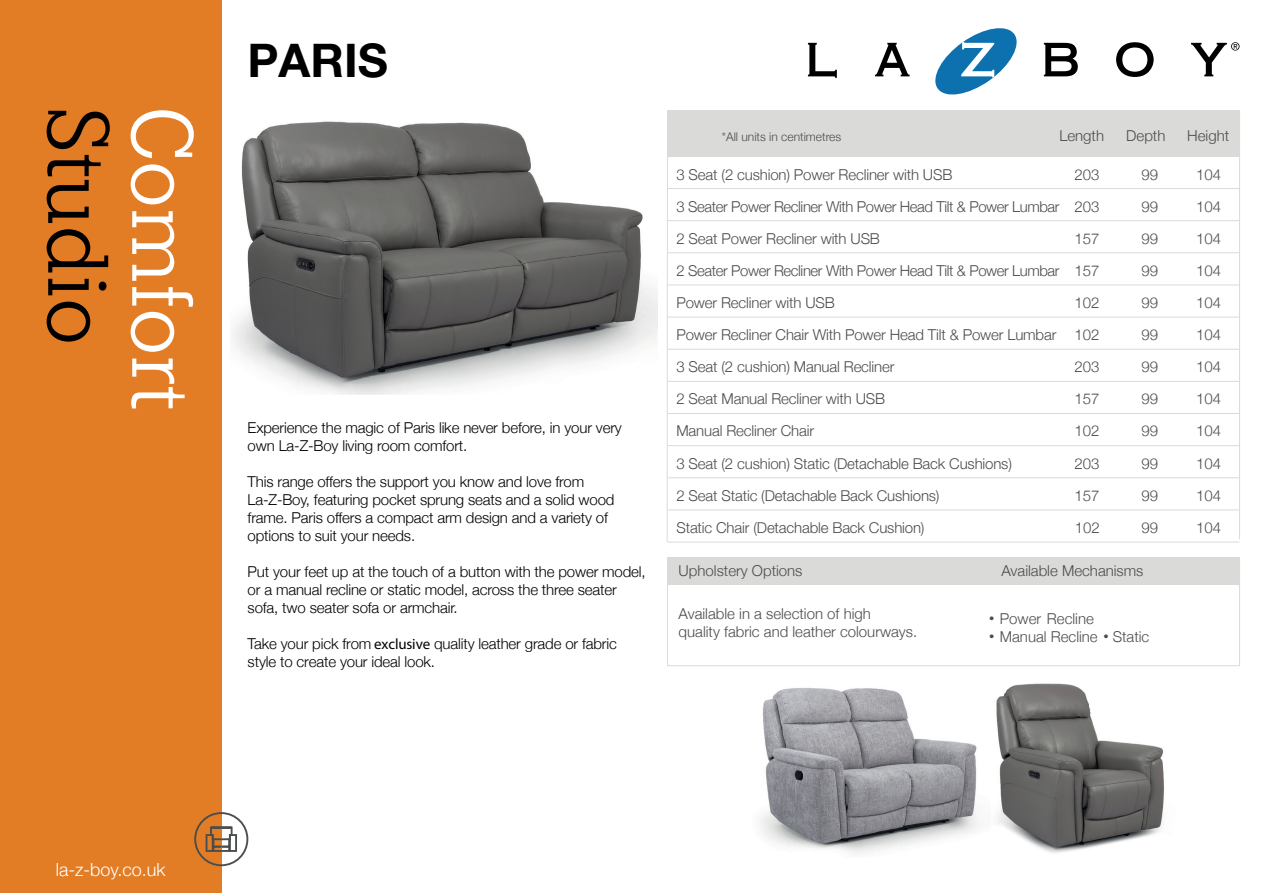
<style>
.page{position:relative;width:1263px;height:893px;background:#fff}
.page>*{position:absolute;margin:0;border:0;box-sizing:border-box;transform-origin:0 0}
.t1{font:96px "Lehigh Personal";color:#fff}
.t2{font:96px "Lehigh Personal";letter-spacing:-.005em;color:#000001}
.t3{font:700 46.5px "Helvetica Neue LT Pro";color:#000001}
.t4{font:300 18px "Helvetica Neue";color:#fff}
.t5{font:300 15px/18px "Helvetica Neue";letter-spacing:-.01em;color:#4a4d4d}
.t6{font:300 15px/18px "Helvetica Neue";letter-spacing:-.01em;color:#000001}
.t7{font:300 15px "Helvetica Neue LT Std";letter-spacing:-.01em;color:#4a4d4d}
.t8{font:300 12px "Helvetica Neue";color:#4a4d4d}
.s1{font-family:"Myriad Pro";font-weight:400}
.s2{font-family:"Helvetica Neue"}
.s3{font-size:10.5px}
</style>
<div class="page">
<div style="left:667px;top:110px;width:572px;height:47px;background:#dadbd9"></div>
<div style="left:0;top:0;width:221px;height:893px;background:#e27d26"></div>
<div style="left:667px;top:558px;width:572px;height:27px;background:#dadbd9"></div>
<div style="left:667px;top:557px;width:573px;height:109px;border:1px solid #dadbd9"></div>
<hr style="left:667px;top:110px;width:1px;height:432px;background:#dadbd9">
<hr style="left:1239px;top:110px;width:1px;height:429px;background:#dadbd9">
<svg style="left:808px;top:43px;width:29px;height:35px"></svg>
<svg style="left:875px;top:43px;width:35px;height:33px"></svg>
<svg style="left:935px;top:28px;width:82px;height:67px"></svg>
<svg style="left:1044px;top:43px;width:34px;height:33px"></svg>
<svg style="left:1116px;top:42px;width:38px;height:35px"></svg>
<svg style="left:1191px;top:42px;width:48px;height:34px"></svg>
<hr style="left:667px;top:413px;width:572px;height:1px;background:#dadbd9">
<hr style="left:667px;top:445px;width:572px;height:1px;background:#dadbd9">
<hr style="left:667px;top:317px;width:572px;height:1px;background:#dadbd9">
<hr style="left:667px;top:349px;width:572px;height:1px;background:#dadbd9">
<hr style="left:667px;top:381px;width:572px;height:1px;background:#dadbd9">
<hr style="left:667px;top:542px;width:572px;height:1px;background:#dadbd9">
<hr style="left:667px;top:477px;width:572px;height:1px;background:#dadbd9">
<hr style="left:667px;top:510px;width:572px;height:1px;background:#dadbd9">
<hr style="left:667px;top:220px;width:572px;height:1px;background:#dadbd9">
<hr style="left:667px;top:252px;width:572px;height:1px;background:#dadbd9">
<hr style="left:667px;top:285px;width:572px;height:1px;background:#dadbd9">
<hr style="left:667px;top:188px;width:572px;height:1px;background:#dadbd9">
<div style="left:194px;top:812px;width:54px;height:54px;border:2px solid #4a4d4d;border-radius:50%"></div>
<div style="left:206px;top:834px;width:8px;height:18px;border:2px solid #4a4d4d"></div>
<div style="left:212px;top:846px;width:10px;height:6px;border:2px solid #4a4d4d"></div>
<div style="left:229px;top:834px;width:8px;height:18px;border:2px solid #4a4d4d"></div>
<svg style="left:209px;top:826px;width:24px;height:22px"></svg>
<div style="left:220px;top:846px;width:10px;height:6px;border:2px solid #4a4d4d"></div>
<img style="left:996px;top:683px;width:168px;height:170px">
<img style="left:760px;top:688px;width:220px;height:167px">
<img style="left:231px;top:121px;width:427px;height:274px">
<h1 class="t2" style="left:130px;top:105px;width:242px;rotate:90deg">Studio</h1>
<h1 class="t1" style="left:214px;top:105px;width:308px;rotate:90deg">Comfort</h1>
<h2 class="t3" style="left:248px;top:31px;width:142px">PARIS</h2>
<p class="t6" style="left:248px;top:418px;width:376px">Experience the magic of Paris like never before, in your very own La-Z-Boy living room comfort.</p>
<p class="t6" style="left:248px;top:472px;width:368px">This range offers the support you know and love from La-Z-Boy, featuring pocket sprung seats and a solid wood frame. Paris offers a compact arm design and a variety of options to suit your needs.</p>
<p class="t6" style="left:248px;top:562px;width:400px">Put your feet up at the touch of a button with the power model, or a manual recline or static model, across the three seater sofa, two seater sofa or armchair.</p>
<p class="t6" style="left:248px;top:634px;width:371px">Take your pick from <span class="s1">exclusive</span> quality leather grade or fabric style to create your ideal look.</p>
<p class="t8" style="left:722px;top:127px;width:121px">*All units in centimetres</p>
<p class="t5" style="left:1059px;top:125px;width:46px">Length</p>
<p class="t5" style="left:1126px;top:125px;width:41px">Depth</p>
<p class="t5" style="left:1187px;top:125px;width:43px">Height</p>
<p class="t5" style="left:676px;top:164px;width:277px">3 Seat (2 cushion) Power Recliner with USB</p>
<p class="t5" style="left:1074px;top:164px;width:27px">203</p>
<p class="t5" style="left:1141px;top:164px;width:18px">99</p>
<p class="t5" style="left:1196px;top:164px;width:27px">104</p>
<p class="t5" style="left:676px;top:196px;width:424px">3 Seater Power Recliner With Power Head Tilt &amp; Power Lumbar 203</p>
<p class="t5" style="left:1141px;top:196px;width:18px">99</p>
<p class="t5" style="left:1196px;top:196px;width:27px">104</p>
<p class="t5" style="left:676px;top:228px;width:205px">2 Seat Power Recliner with USB</p>
<p class="t5" style="left:1074px;top:228px;width:27px">157</p>
<p class="t5" style="left:1141px;top:228px;width:18px">99</p>
<p class="t5" style="left:1196px;top:228px;width:27px">104</p>
<p class="t5" style="left:676px;top:260px;width:424px">2 Seater Power Recliner With Power Head Tilt &amp; Power Lumbar 157</p>
<p class="t5" style="left:1141px;top:260px;width:18px">99</p>
<p class="t5" style="left:1196px;top:260px;width:27px">104</p>
<p class="t5" style="left:676px;top:293px;width:160px">Power Recliner with USB</p>
<p class="t5" style="left:1074px;top:293px;width:27px">102</p>
<p class="t5" style="left:1141px;top:293px;width:18px">99</p>
<p class="t5" style="left:1196px;top:293px;width:27px">104</p>
<p class="t5" style="left:676px;top:325px;width:425px">Power Recliner Chair With Power Head Tilt &amp; Power Lumbar 102</p>
<p class="t5" style="left:1141px;top:325px;width:18px">99</p>
<p class="t5" style="left:1196px;top:325px;width:27px">104</p>
<p class="t5" style="left:676px;top:357px;width:220px">3 Seat (2 cushion) Manual Recliner</p>
<p class="t5" style="left:1074px;top:357px;width:27px">203</p>
<p class="t5" style="left:1141px;top:357px;width:18px">99</p>
<p class="t5" style="left:1196px;top:357px;width:27px">104</p>
<p class="t5" style="left:676px;top:389px;width:210px">2 Seat Manual Recliner with USB</p>
<p class="t5" style="left:1074px;top:389px;width:27px">157</p>
<p class="t5" style="left:1141px;top:389px;width:18px">99</p>
<p class="t5" style="left:1196px;top:389px;width:27px">104</p>
<p class="t5" style="left:676px;top:421px;width:139px">Manual Recliner Chair</p>
<p class="t5" style="left:1074px;top:421px;width:27px">102</p>
<p class="t5" style="left:1141px;top:421px;width:18px">99</p>
<p class="t5" style="left:1196px;top:421px;width:27px">104</p>
<p class="t7" style="left:676px;top:455px;width:337px"><span class="s2">3 Seat (2 cushion) Stat</span>ic (Detachable Back Cushions)</p>
<p class="t5" style="left:1074px;top:453px;width:27px">203</p>
<p class="t5" style="left:1141px;top:453px;width:18px">99</p>
<p class="t5" style="left:1196px;top:453px;width:27px">104</p>
<p class="t7" style="left:676px;top:487px;width:265px"><span class="s2">2 Seat Static</span> (Detachable Back Cushions)</p>
<p class="t5" style="left:1074px;top:485px;width:27px">157</p>
<p class="t5" style="left:1141px;top:485px;width:18px">99</p>
<p class="t5" style="left:1196px;top:485px;width:27px">104</p>
<p class="t7" style="left:676px;top:519px;width:250px"><span class="s2">Static Chair</span> (Detachable Back Cushion)</p>
<p class="t5" style="left:1075px;top:517px;width:27px">102</p>
<p class="t5" style="left:1141px;top:517px;width:18px">99</p>
<p class="t5" style="left:1196px;top:517px;width:27px">104</p>
<p class="t5" style="left:679px;top:561px;width:125px">Upholstery Options</p>
<p class="t5" style="left:679px;top:604px;width:240px">Available in a selection of high<br>quality fabric and leather colourways.</p>
<p class="t5" style="left:1001px;top:561px;width:144px">Available Mechanisms</p>
<p class="t5" style="left:989px;top:609px;width:106px"><span class="s3">•</span> Power Recline</p>
<p class="t5" style="left:989px;top:627px;width:162px"><span class="s3">•</span> Manual Recline <span class="s3">•</span> Static</p>
<p class="t4" style="left:56px;top:855px;width:111px">la-z-boy.co.uk</p>
</div>
